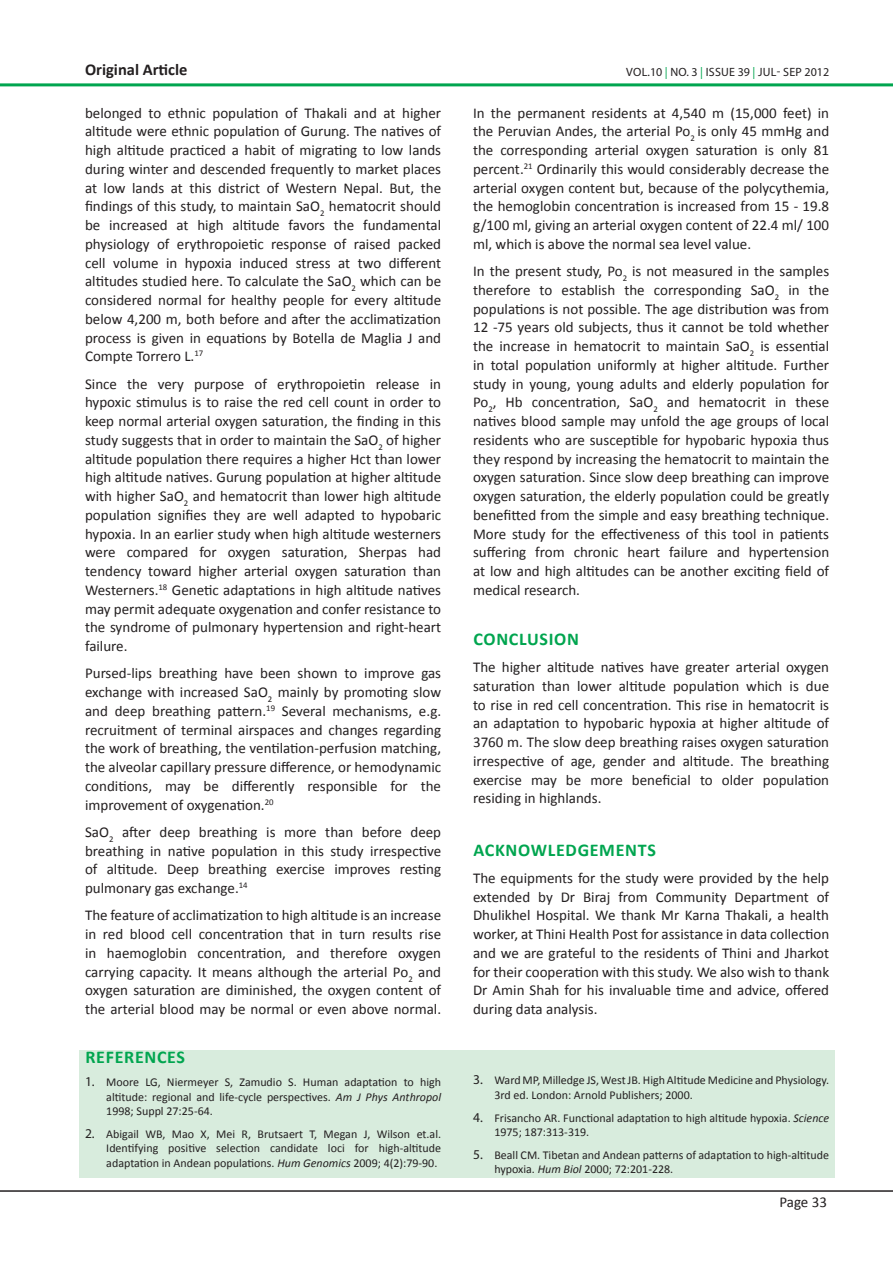
<style>
.page{position:relative;width:893px;height:1263px;background:#fff}
.page>*{position:absolute;margin:0;border:0;box-sizing:border-box;transform-origin:0 0}
.Normal_Text{font:700 18px "Calibri";letter-spacing:.04em;color:#00a54f}
.Abstract_Words{font:700 16.5px "Calibri";color:#231f20}
.Normal_Text-2{font:15px/18.8px "Calibri";color:#231f20;text-align:justify}
.Refrence_Text{font:12px/14.4px "Calibri";color:#231f20}
.t1{font:12px "Myriad Pro";letter-spacing:.02em;color:#231f20}
.s1{font-family:"Myriad Pro";font-size:13.5px}
.s2{font-style:italic}
.s3{color:#00a54f}
</style>
<div class="page">
<hr style="left:0;top:1190px;width:893px;height:2px;background:#231f20">
<hr style="left:0;top:83px;width:893px;height:3px;background:#00a54f">
<div style="left:79px;top:1050px;width:756px;height:128px;background:#d8ecdd"></div>
<p class="Abstract_Words" style="left:85px;top:58px;width:104px">Original Article</p>
<p class="Normal_Text-2" style="left:85px;top:103px;width:358px">belonged to ethnic population of Thakali and at higher altitude were ethnic population of Gurung. The natives of high altitude practiced a habit of migrating to low lands during winter and descended frequently to market places at low lands at this district of Western Nepal. But, the findings of this study, to maintain SaO<sub>2</sub> hematocrit should be increased at high altitude favors the fundamental physiology of erythropoietic response of raised packed cell volume in hypoxia induced stress at two different altitudes studied here. To calculate the SaO<sub>2</sub> which can be considered normal for healthy people for every altitude below 4,200 m, both before and after the acclimatization process is given in equations by Botella de Maglia J and Compte Torrero L.<sup>17</sup></p>
<p class="Normal_Text-2" style="left:85px;top:374px;width:358px">Since the very purpose of erythropoietin release in hypoxic stimulus is to raise the red cell count in order to keep normal arterial oxygen saturation, the finding in this study suggests that in order to maintain the SaO<sub>2</sub> of higher altitude population there requires a higher Hct than lower high altitude natives. Gurung population at higher altitude with higher SaO<sub>2</sub> and hematocrit than lower high altitude population signifies they are well adapted to hypobaric hypoxia. In an earlier study when high altitude westerners were compared for oxygen saturation, Sherpas had tendency toward higher arterial oxygen saturation than Westerners.<sup>18</sup> Genetic adaptations in high altitude natives may permit adequate oxygenation and confer resistance to the syndrome of pulmonary hypertension and right-heart failure.</p>
<p class="Normal_Text-2" style="left:85px;top:664px;width:358px">Pursed-lips breathing have been shown to improve gas exchange with increased SaO<sub>2</sub> mainly by promoting slow and deep breathing pattern.<sup>19</sup> Several mechanisms, e.g. recruitment of terminal airspaces and changes regarding the work of breathing, the ventilation-perfusion matching, the alveolar capillary pressure difference, or hemodynamic conditions, may be differently responsible for the improvement of oxygenation.<sup>20</sup></p>
<p class="Normal_Text-2" style="left:85px;top:823px;width:358px">SaO<sub>2</sub> after deep breathing is more than before deep breathing in native population in this study irrespective of altitude. Deep breathing exercise improves resting pulmonary gas exchange.<sup>14</sup></p>
<p class="Normal_Text-2" style="left:85px;top:906px;width:358px">The feature of acclimatization to high altitude is an increase in red blood cell concentration that in turn results rise in haemoglobin concentration, and therefore oxygen carrying capacity. It means although the arterial Po<sub>2</sub> and oxygen saturation are diminished, the oxygen content of the arterial blood may be normal or even above normal.</p>
<p class="Normal_Text" style="left:85px;top:1046px;width:101px">REFERENCES</p>
<p class="Refrence_Text" style="left:106px;top:1075px;width:336px;text-align:justify;text-indent:-21px"><span class="s1">1.</span> Moore LG, Niermeyer S, Zamudio S. Human adaptation to high altitude: regional and life-cycle perspectives. <span class="s2">Am J Phys Anthropol </span>1998; Suppl 27:25-64.</p>
<p class="Refrence_Text" style="left:106px;top:1127px;width:336px;text-align:justify;text-indent:-21px"><span class="s1">2.</span> Abigail WB, Mao X, Mei R, Brutsaert T, Megan J, Wilson et.al.<br>Identifying positive selection candidate loci for high-altitude adaptation in Andean populations. <span class="s2">Hum Genomics</span> 2009; 4(2):79-90.</p>
<p class="t1" style="left:626px;top:65px;width:204px">VOL.10 <span class="s3">|</span> NO. 3 <span class="s3">|</span> ISSUE 39 <span class="s3">|</span> JUL- SEP 2012</p>
<p class="Normal_Text-2" style="left:473px;top:103px;width:358px">In the permanent residents at 4,540 m (15,000 feet) in the Peruvian Andes, the arterial Po<sub>2</sub> is only 45 mmHg and the corresponding arterial oxygen saturation is only 81 percent.<sup>21</sup> Ordinarily this would considerably decrease the arterial oxygen content but, because of the polycythemia, the hemoglobin concentration is increased from 15 - 19.8 g/100 ml, giving an arterial oxygen content of 22.4 ml/ 100 ml, which is above the normal sea level value.</p>
<p class="Normal_Text-2" style="left:473px;top:262px;width:358px">In the present study, Po<sub>2</sub> is not measured in the samples therefore to establish the corresponding SaO<sub>2</sub> in the populations is not possible. The age distribution was from 12 -75 years old subjects, thus it cannot be told whether the increase in hematocrit to maintain SaO<sub>2</sub> is essential in total population uniformly at higher altitude. Further study in young, young adults and elderly population for Po<sub>2</sub>, Hb concentration, SaO<sub>2</sub> and hematocrit in these natives blood sample may unfold the age groups of local residents who are susceptible for hypobaric hypoxia thus they respond by increasing the hematocrit to maintain the oxygen saturation. Since slow deep breathing can improve oxygen saturation, the elderly population could be greatly benefitted from the simple and easy breathing technique.<br>More study for the effectiveness of this tool in patients suffering from chronic heart failure and hypertension at low and high altitudes can be another exciting field of medical research.</p>
<p class="Normal_Text" style="left:473px;top:627px;width:107px">CONCLUSION</p>
<p class="Normal_Text-2" style="left:473px;top:658px;width:358px">The higher altitude natives have greater arterial oxygen saturation than lower altitude population which is due to rise in red cell concentration. This rise in hematocrit is an adaptation to hypobaric hypoxia at higher altitude of 3760 m. The slow deep breathing raises oxygen saturation irrespective of age, gender and altitude. The breathing exercise may be more beneficial to older population residing in highlands.</p>
<p class="Normal_Text" style="left:473px;top:838px;width:184px">ACKNOWLEDGEMENTS</p>
<p class="Normal_Text-2" style="left:473px;top:869px;width:358px">The equipments for the study were provided by the help extended by Dr Biraj from Community Department of Dhulikhel Hospital. We thank Mr Karna Thakali, a health worker, at Thini Health Post for assistance in data collection and we are grateful to the residents of Thini and Jharkot for their cooperation with this study. We also wish to thank Dr Amin Shah for his invaluable time and advice, offered during data analysis.</p>
<p class="Refrence_Text" style="left:494px;top:1073px;width:336px;text-indent:-21px"><span class="s1">3.</span> Ward MP, Milledge JS, West JB. High Altitude Medicine and Physiology.<br>3rd ed. London: Arnold Publishers; 2000.</p>
<p class="Refrence_Text" style="left:494px;top:1110px;width:336px;text-indent:-21px"><span class="s1">4.</span> Frisancho AR. Functional adaptation to high altitude hypoxia. <span class="s2">Science<br></span>1975; 187:313-319.</p>
<p class="Refrence_Text" style="left:494px;top:1148px;width:336px;text-indent:-21px"><span class="s1">5.</span> Beall CM. Tibetan and Andean patterns of adaptation to high-altitude hypoxia. <span class="s2">Hum Biol</span> 2000; 72:201-228.</p>
<p class="Normal_Text-2" style="left:779px;top:1193px;width:49px">Page 33</p>
</div>
